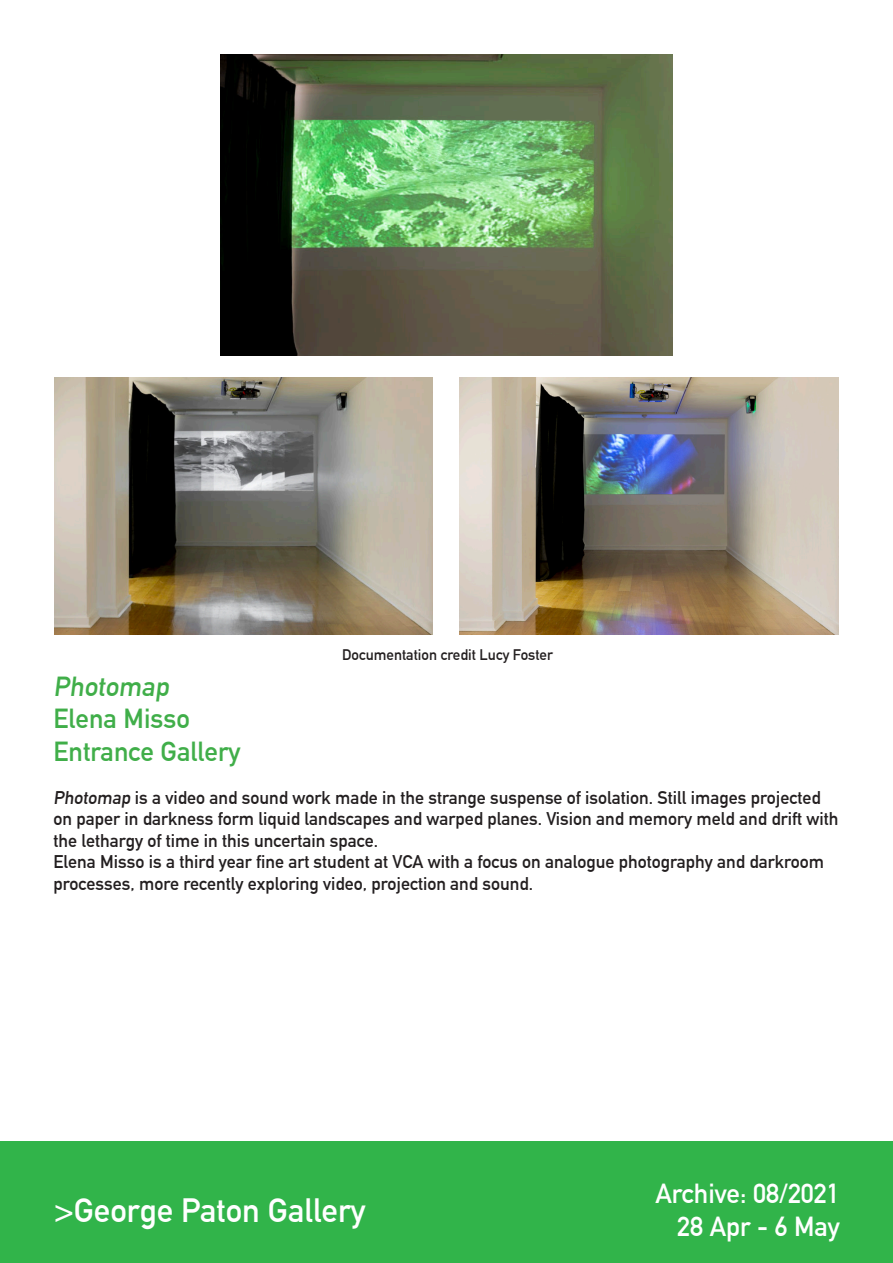
<style>
.page{position:relative;width:893px;height:1263px;background:#fff}
.page>*{position:absolute;margin:0;border:0;box-sizing:border-box;transform-origin:0 0}
.t1{font:700 33px "DIN Alternate";color:#fff}
.t2{font:700 27px "DIN Alternate";color:#40ae49}
.t3{font:700 27px/32.4px "DIN Alternate";color:#fff;text-align:right}
.t4{font:700 18px/21.6px "DIN Alternate";color:#231f20}
.t5{font:700 15px "DIN Alternate";color:#231f20}
</style>
<div class="page">
<div style="left:0;top:1142px;width:893px;height:121px;background:#31b44a"></div>
<img style="left:54px;top:377px;width:378px;height:257px">
<img style="left:459px;top:377px;width:380px;height:257px">
<img style="left:221px;top:54px;width:451px;height:301px">
<p class="t5" style="left:342px;top:643px;width:212px">Documentation credit Lucy Foster</p>
<p class="t2" style="left:54px;top:666px;width:122px">Photomap</p>
<p class="t2" style="left:54px;top:698px;width:138px">Elena Misso</p>
<p class="t2" style="left:54px;top:730px;width:188px">Entrance Gallery</p>
<p class="t4" style="left:54px;top:785px;width:786px">Photomap is a video and sound work made in the strange suspense of isolation. Still images projected on paper in darkness form liquid landscapes and warped planes. Vision and memory meld and drift with the lethargy of time in this uncertain space.</p>
<p class="t4" style="left:54px;top:850px;width:772px">Elena Misso is a third year fine art student at VCA with a focus on analogue photography and darkroom processes, more recently exploring video, projection and sound.</p>
<h1 class="t1" style="left:54px;top:1185px;width:313px">&gt;George Paton Gallery</h1>
<h2 class="t3" style="left:655px;top:1176px;width:186px">Archive: 08/2021<br>28 Apr - 6 May</h2>
</div>
